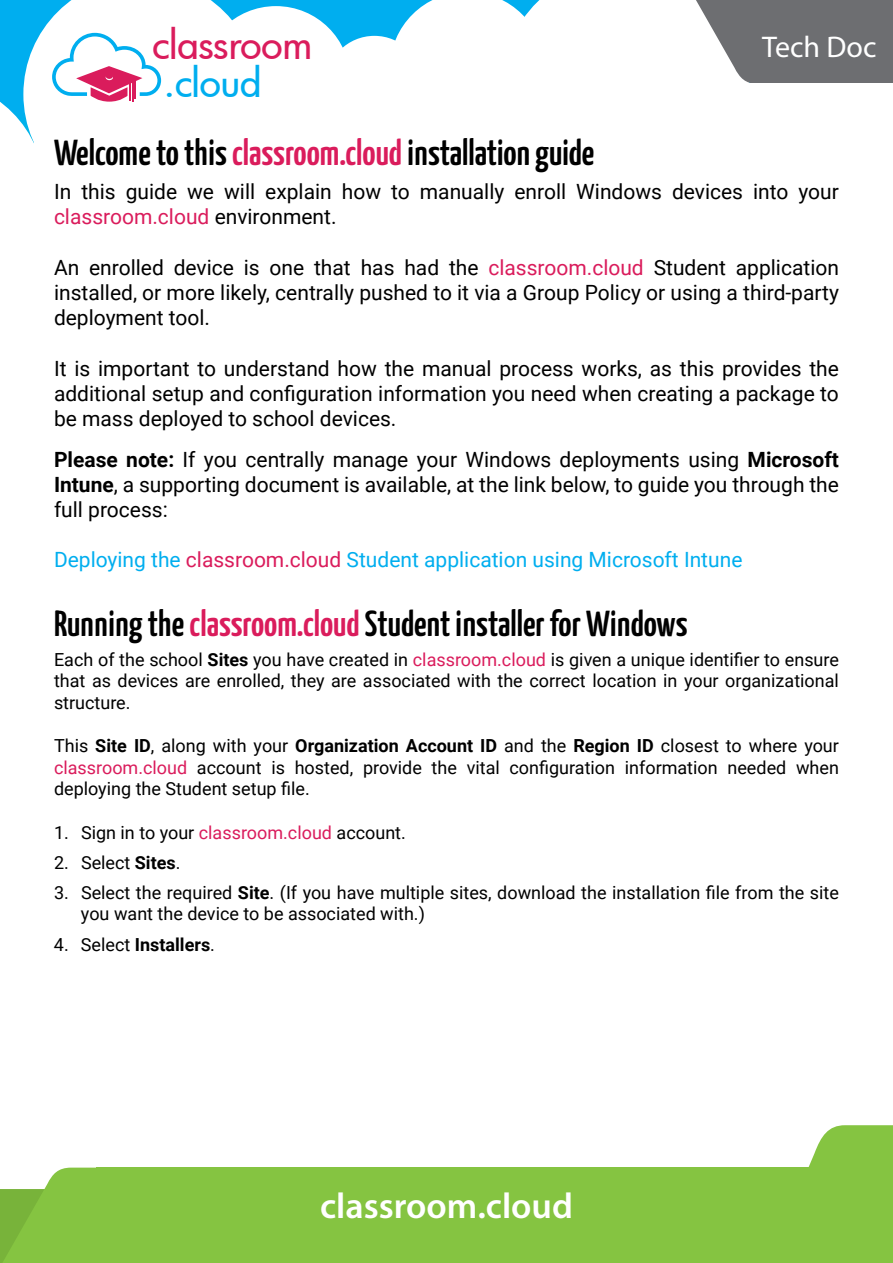
<style>
.page{position:relative;width:893px;height:1263px;background:#fff}
.page>*{position:absolute;margin:0;border:0;box-sizing:border-box;transform-origin:0 0}
.t1{font:38.85px "Futura Md";letter-spacing:-.005em;color:#da1c5c}
.t2{font:38.85px "Futura Md";letter-spacing:-.01em;color:#00aeef}
.t3{font:600 36px "Yanone Kaffeesatz";color:#000}
.t4{font:600 36px "Myriad Pro";color:#fff}
.t5{font:30px "Myriad Pro";color:#fff}
.t6{font:21px/25.2px "Roboto";color:#000;text-align:justify}
.t7{font:21px "Roboto";color:#00aeef}
.t8{font:18px/21.6px "Roboto";color:#000;text-align:justify}
.t9{font:700 18px "Roboto";color:#000}
.s1{color:#da1c5c}
.s2{font-weight:700}
.s3{font-weight:400}
</style>
<div class="page">
<div style="left:0;top:0;width:893px;height:234px;background:#00aeef"></div>
<div style="left:202px;top:6px;width:148px;height:147px;background:#fff;border-radius:50%"></div>
<div style="left:326px;top:36px;width:97px;height:96px;background:#fff;border-radius:50%"></div>
<svg style="left:390px;top:0;width:111px;height:83px"></svg>
<div style="left:501px;top:0;width:166px;height:83px;background:#fff"></div>
<svg style="left:24px;top:0;width:235px;height:83px;fill:#fff"></svg>
<svg style="left:667px;top:0;width:226px;height:83px;background:#8f9092"></svg>
<svg style="left:0;top:80px;width:44px;height:154px;background:#d6f2fc"></svg>
<svg style="left:0;top:1167px;width:96px;height:96px;background:#92c858"></svg>
<svg style="left:808px;top:1125px;width:85px;height:42px;background:#95cb5a"></svg>
<div style="left:96px;top:1167px;width:797px;height:96px;background:#85c441"></div>
<div style="left:34px;top:83px;width:859px;height:216px;background:#fff"></div>
<svg style="left:52px;top:33px;width:109px;height:69px"></svg>
<h1 class="t1" style="left:153px;top:18px;width:161px">classroom</h1>
<h1 class="t2" style="left:164px;top:56px;width:100px">.cloud</h1>
<h3 class="t5" style="left:762px;top:29px;width:116px">Tech Doc</h3>
<h2 class="t3" style="left:54px;top:127px;width:542px">Welcome to this <span class="s1">classroom.cloud</span> installation guide</h2>
<p class="t6" style="left:54px;top:178px;width:786px">In this guide we will explain how to manually enroll Windows devices into your <span class="s1">classroom.cloud</span> environment.</p>
<p class="t6" style="left:54px;top:254px;width:786px">An enrolled device is one that has had the <span class="s1">classroom.cloud</span> Student application installed, or more likely, centrally pushed to it via a Group Policy or using a third-party deployment tool.</p>
<p class="t6" style="left:54px;top:355px;width:786px">It is important to understand how the manual process works, as this provides the additional setup and configuration information you need when creating a package to be mass deployed to school devices.</p>
<p class="t6" style="left:54px;top:446px;width:786px"><span class="s2">Please note:</span> If you centrally manage your Windows deployments using <span class="s2">Microsoft Intune</span>, a supporting document is available, at the link below, to guide you through the full process:</p>
<p class="t7" style="left:54px;top:545px;width:690px">Deploying the <span class="s1">classroom.cloud</span> Student application using Microsoft Intune</p>
<h2 class="t3" style="left:54px;top:597px;width:635px">Running the <span class="s1">classroom.cloud</span> Student installer for Windows</h2>
<p class="t8" style="left:54px;top:648px;width:786px">Each of the school <span class="s2">Sites</span> you have created in <span class="s1">classroom.cloud</span> is given a unique identifier to ensure that as devices are enrolled, they are associated with the correct location in your organizational structure.</p>
<p class="t8" style="left:54px;top:734px;width:786px">This <span class="s2">Site ID</span>, along with your <span class="s2">Organization Account ID</span> and the <span class="s2">Region ID</span> closest to where your <span class="s1">classroom.cloud</span> account is hosted, provide the vital configuration information needed when deploying the Student setup file.</p>
<p class="t8" style="left:54px;top:821px;width:353px">1. Sign in to your <span class="s1">classroom.cloud</span> account.</p>
<p class="t8" style="left:54px;top:851px;width:128px">2. Select <span class="s2">Sites</span>.</p>
<p class="t8" style="left:81px;top:881px;width:759px;text-indent:-27px">3. Select the required <span class="s2">Site</span>. (If you have multiple sites, download the installation file from the site you want the device to be associated with.)</p>
<p class="t9" style="left:54px;top:931px;width:163px"><span class="s3">4. Select</span> Installers<span class="s3">.</span></p>
<h2 class="t4" style="left:320px;top:1183px;width:254px">classroom.cloud</h2>
</div>
